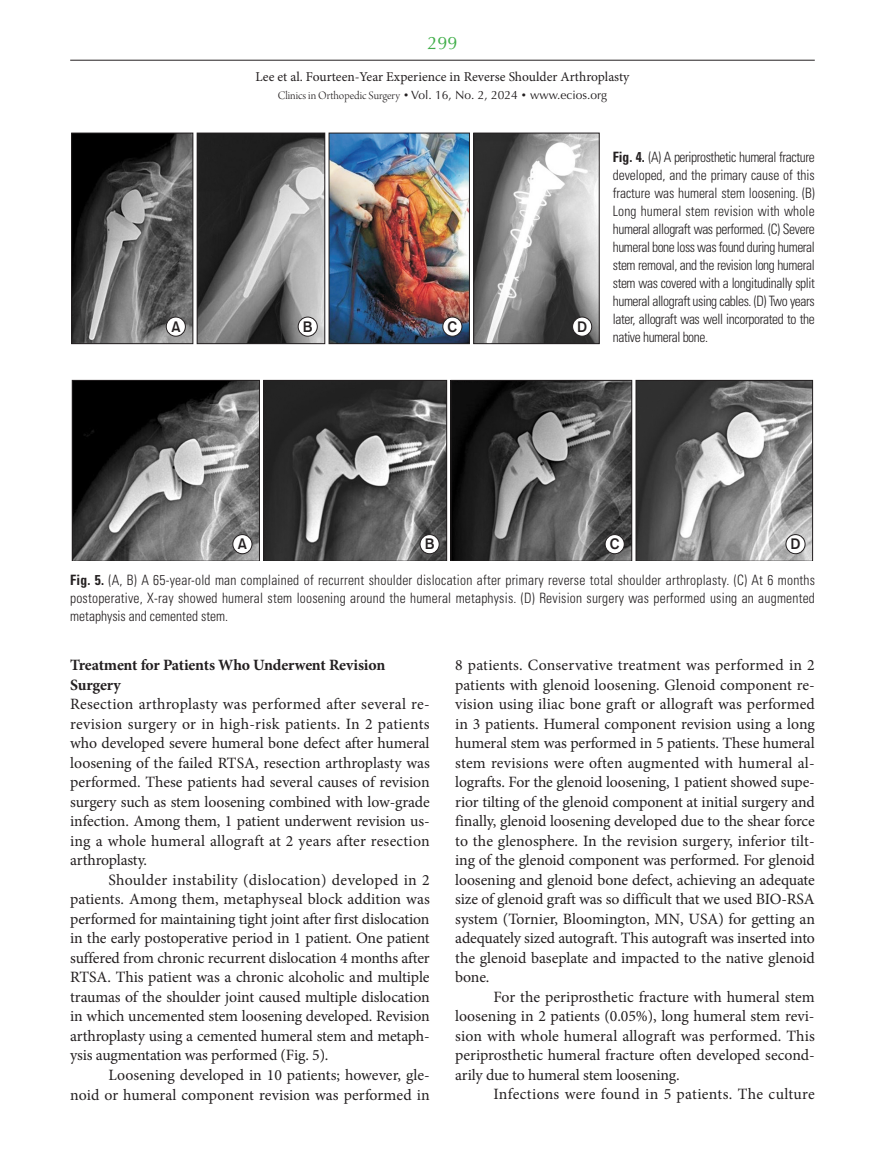
<style>
.page{position:relative;width:885px;height:1170px;background:#fff}
.page>*{position:absolute;margin:0;border:0;box-sizing:border-box;transform-origin:0 0}
.t1{font:18px "Optima LT Std";color:#40ae49}
.t2{font:15.75px/19.5px "Minion Pro";color:#231f20;text-align:justify}
.t3{font:700 15.75px/19.5px "Minion Pro";letter-spacing:-.015em;color:#231f20}
.t4{font:15.75px "Minion Pro";letter-spacing:.02em;color:#231f20}
.t5{font:15px "Gothic 725 BT Bold A";color:#231f20}
.t6{font:300 condensed 14.25px/18px "Univers LT Std";letter-spacing:-.015em;color:#231f20;text-align:justify;scale:.95 1}
.t7{font:13.5px "Minion Pro";color:#231f20}
.t8{font:12px "Optima LT Std";color:#231f20}
.s1{font-family:"Arno Pro Light Display"}
.s2{font-size:9px}
.s3{font-weight:700}
</style>
<div class="page">
<hr style="left:70px;top:60px;width:744px;height:1px;background:#231f20">
<svg style="left:72px;top:380px;width:741px;height:180px;background:#616060"></svg>
<img style="left:71px;top:132px;width:528px;height:212px">
<p class="t1" style="left:427px;top:32px;width:32px">299</p>
<p class="t7" style="left:255px;top:68px;width:375px">Lee et al. Fourteen-Year Experience in Reverse Shoulder Arthroplasty</p>
<p class="t8" style="left:278px;top:88px;width:331px"><span class="s1">Clinics in Orthopedic Surgery</span> <span class="s2">•</span> Vol. 16, No. 2, 2024 <span class="s2">•</span> www.ecios.org</p>
<p class="t5" style="left:171px;top:318px;width:11px">A</p>
<p class="t5" style="left:303px;top:318px;width:11px">B</p>
<p class="t5" style="left:447px;top:318px;width:11px">C</p>
<p class="t5" style="left:577px;top:318px;width:12px">D</p>
<p class="t6" style="left:612px;top:148px;width:214px"><span class="s3">Fig. 4.</span> (A) A periprosthetic humeral fracture developed, and the primary cause of this fracture was humeral stem loosening. (B)<br>Long humeral stem revision with whole humeral allograft was performed. (C) Severe humeral bone loss was found during humeral stem removal, and the revision long humeral stem was covered with a longitudinally split humeral allograft using cables. (D) Two years later, allograft was well incorporated to the native humeral bone.</p>
<p class="t5" style="left:238px;top:535px;width:11px">A</p>
<p class="t5" style="left:424px;top:535px;width:11px">B</p>
<p class="t5" style="left:609px;top:535px;width:11px">C</p>
<p class="t5" style="left:790px;top:535px;width:12px">D</p>
<p class="t6" style="left:70px;top:570px;width:785px"><span class="s3">Fig. 5.</span> (A, B) A 65-year-old man complained of recurrent shoulder dislocation after primary reverse total shoulder arthroplasty. (C) At 6 months postoperative, X-ray showed humeral stem loosening around the humeral metaphysis. (D) Revision surgery was performed using an augmented metaphysis and cemented stem.</p>
<p class="t3" style="left:70px;top:655px;width:316px">Treatment for Patients Who Underwent Revision<br>Surgery</p>
<p class="t2" style="left:70px;top:694px;width:361px">Resection arthroplasty was performed after several re&shy;revision surgery or in high-risk patients. In 2 patients who developed severe humeral bone defect after humeral loosening of the failed RTSA, resection arthroplasty was performed. These patients had several causes of revision surgery such as stem loosening combined with low-grade infection. Among them, 1 patient underwent revision us&shy;ing a whole humeral allograft at 2 years after resection arthroplasty.</p>
<p class="t2" style="left:70px;top:870px;width:361px;text-indent:38px">Shoulder instability (dislocation) developed in 2 patients. Among them, metaphyseal block addition was performed for maintaining tight joint after first dislocation in the early postoperative period in 1 patient. One patient suffered from chronic recurrent dislocation 4 months after RTSA. This patient was a chronic alcoholic and multiple traumas of the shoulder joint caused multiple dislocation in which uncemented stem loosening developed. Revision arthroplasty using a cemented humeral stem and metaph&shy;ysis augmentation was performed (Fig. 5).</p>
<p class="t2" style="left:70px;top:1065px;width:361px;text-align:right">Loosening developed in 10 patients; however, gle-<br>noid or humeral component revision was performed in</p>
<p class="t2" style="left:455px;top:655px;width:361px">8 patients. Conservative treatment was performed in 2 patients with glenoid loosening. Glenoid component re&shy;vision using iliac bone graft or allograft was performed in 3 patients. Humeral component revision using a long humeral stem was performed in 5 patients. These humeral stem revisions were often augmented with humeral al&shy;lografts. For the glenoid loosening, 1 patient showed supe&shy;rior tilting of the glenoid component at initial surgery and finally, glenoid loosening developed due to the shear force to the glenosphere. In the revision surgery, inferior tilt&shy;ing of the glenoid component was performed. For glenoid loosening and glenoid bone defect, achieving an adequate size of glenoid graft was so difficult that we used BIO-RSA system (Tornier, Bloomington, MN, USA) for getting an adequately sized autograft. This autograft was inserted into the glenoid baseplate and impacted to the native glenoid bone.</p>
<p class="t2" style="left:455px;top:987px;width:361px;text-indent:38px">For the periprosthetic fracture with humeral stem loosening in 2 patients (0.05%), long humeral stem revi&shy;sion with whole humeral allograft was performed. This periprosthetic humeral fracture often developed second&shy;arily due to humeral stem loosening.</p>
<p class="t4" style="left:493px;top:1083px;width:323px">Infections were found in 5 patients. The culture</p>
</div>
